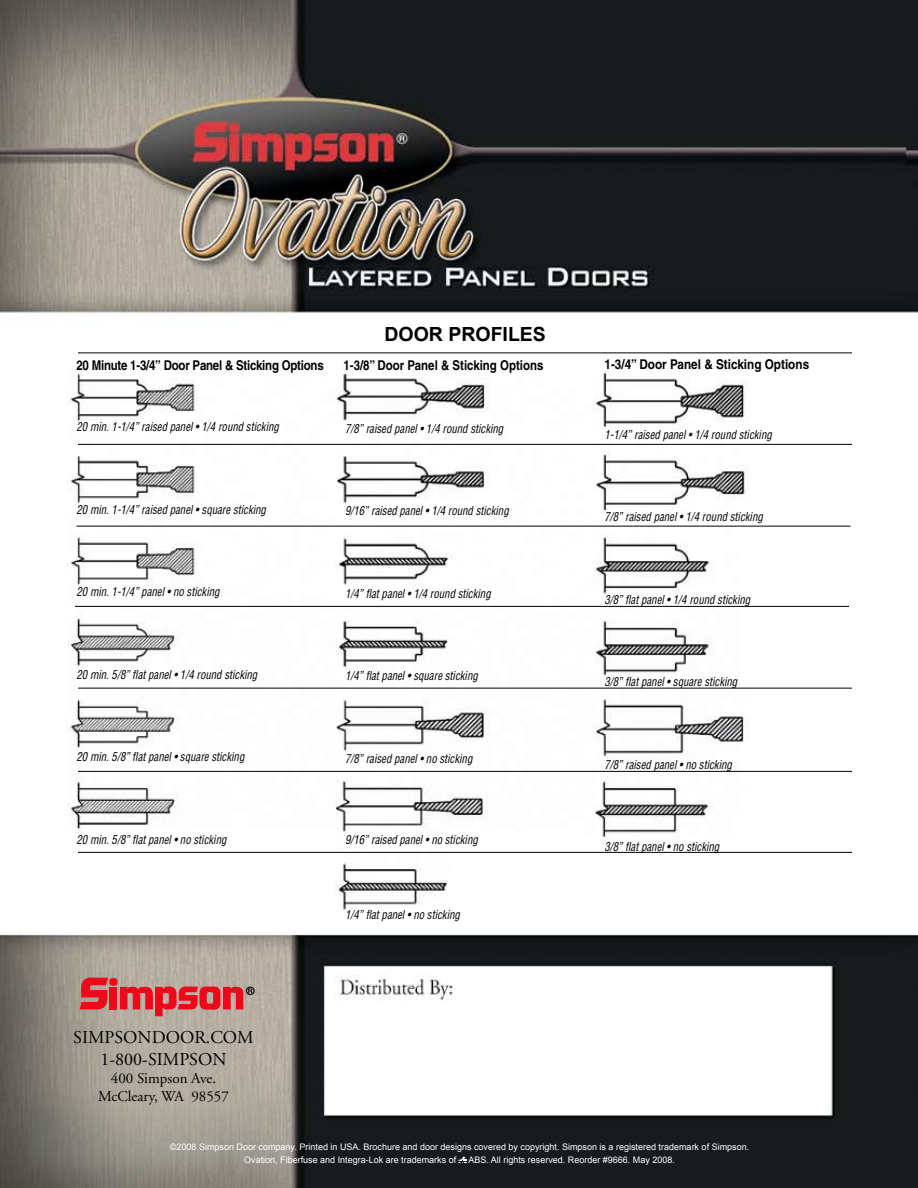
<style>
.page{position:relative;width:918px;height:1188px;background:#fff}
.page>*{position:absolute;margin:0;border:0;box-sizing:border-box;transform-origin:0 0}
.t1{font:700 19.5px "Arial";color:#000}
.t2{font:18px/21.6px "Adobe Garamond";color:#000;text-align:center}
.t3{font:15px/18px "Adobe Garamond";color:#000;text-align:center}
.t4{font:700 13.5px "Helvetica";letter-spacing:-.02em;color:#000;scale:.85 1}
.t5{font:700 13.5px "Helvetica";color:#000;scale:.85 1}
.t6{font:700 13.5px "Helvetica";color:#000;scale:.87 1}
.t7{font:italic condensed 12px "Helvetica";color:#000;scale:.9 1}
.t8{font:9px/13.5px "Arial";color:#fff}
</style>
<div class="page">
<img style="left:0;top:0;width:918px;height:1188px">
<hr style="left:78px;top:352px;width:774px;height:1px;background:#000">
<hr style="left:78px;top:444px;width:774px;height:1px;background:#000">
<hr style="left:76px;top:526px;width:774px;height:1px;background:#000">
<hr style="left:75px;top:606px;width:774px;height:1px;background:#000">
<hr style="left:78px;top:688px;width:774px;height:1px;background:#000">
<hr style="left:78px;top:771px;width:774px;height:1px;background:#000">
<hr style="left:78px;top:852px;width:774px;height:1px;background:#000">
<svg style="left:80px;top:978px;width:28px;height:31px"></svg>
<div style="left:109px;top:978px;width:8px;height:8px;background:#ed081a;border-radius:3px"></div>
<div style="left:110px;top:987px;width:7px;height:22px;background:#ed081a"></div>
<svg style="left:120px;top:986px;width:132px;height:30px;background:#d3555a"></svg>
<div style="left:246px;top:987px;width:9px;height:8px;border:1px solid #000;border-radius:50%"></div>
<svg style="left:458px;top:1157px;width:9px;height:6px"></svg>
<h1 class="t1" style="left:385px;top:322px;width:163px">DOOR PROFILES</h1>
<p class="t4" style="left:76px;top:357px;width:292px">20 Minute 1-3/4” Door Panel &amp; Sticking Options</p>
<p class="t5" style="left:344px;top:357px;width:237px">1-3/8” Door Panel &amp; Sticking Options</p>
<p class="t6" style="left:604px;top:356px;width:237px">1-3/4” Door Panel &amp; Sticking Options</p>
<p class="t7" style="left:76px;top:419px;width:226px">20 min. 1-1/4” raised panel • 1/4 round sticking</p>
<p class="t7" style="left:345px;top:421px;width:177px">7/8” raised panel • 1/4 round sticking</p>
<p class="t7" style="left:604px;top:427px;width:187px">1-1/4” raised panel • 1/4 round sticking</p>
<p class="t7" style="left:76px;top:502px;width:212px">20 min. 1-1/4” raised panel • square sticking</p>
<p class="t7" style="left:345px;top:503px;width:183px">9/16” raised panel • 1/4 round sticking</p>
<p class="t7" style="left:604px;top:509px;width:177px">7/8” raised panel • 1/4 round sticking</p>
<p class="t7" style="left:76px;top:584px;width:160px">20 min. 1-1/4” panel • no sticking</p>
<p class="t7" style="left:345px;top:586px;width:163px">1/4” flat panel • 1/4 round sticking</p>
<p class="t7" style="left:604px;top:592px;width:163px">3/8” flat panel • 1/4 round sticking</p>
<p class="t7" style="left:76px;top:667px;width:202px">20 min. 5/8” flat panel • 1/4 round sticking</p>
<p class="t7" style="left:345px;top:668px;width:149px">1/4” flat panel • square sticking</p>
<p class="t7" style="left:604px;top:674px;width:149px">3/8” flat panel • square sticking</p>
<p class="t7" style="left:76px;top:749px;width:188px">20 min. 5/8” flat panel • square sticking</p>
<p class="t7" style="left:345px;top:751px;width:143px">7/8” raised panel • no sticking</p>
<p class="t7" style="left:604px;top:757px;width:143px">7/8” raised panel • no sticking</p>
<p class="t7" style="left:76px;top:832px;width:168px">20 min. 5/8” flat panel • no sticking</p>
<p class="t7" style="left:345px;top:832px;width:149px">9/16” raised panel • no sticking</p>
<p class="t7" style="left:604px;top:839px;width:129px">3/8” flat panel • no sticking</p>
<p class="t7" style="left:345px;top:907px;width:129px">1/4” flat panel • no sticking</p>
<h2 class="t2" style="left:73px;top:1027px;width:182px">SIMPSONDOOR.COM<br>1-800-SIMPSON</h2>
<p class="t3" style="left:98px;top:1069px;width:132px">400 Simpson Ave.<br>McCleary, WA 98557</p>
<p class="t8" style="left:244px;top:1140px;width:506px;text-indent:-74px">©2008 Simpson Door company. Printed in USA. Brochure and door designs covered by copyright. Simpson is a registered trademark of Simpson.<br>Ovation, Fiberfuse and Integra-Lok are trademarks of</p>
<p class="t8" style="left:468px;top:1153px;width:208px">ABS. All rights reserved. Reorder #9666. May 2008.</p>
</div>
